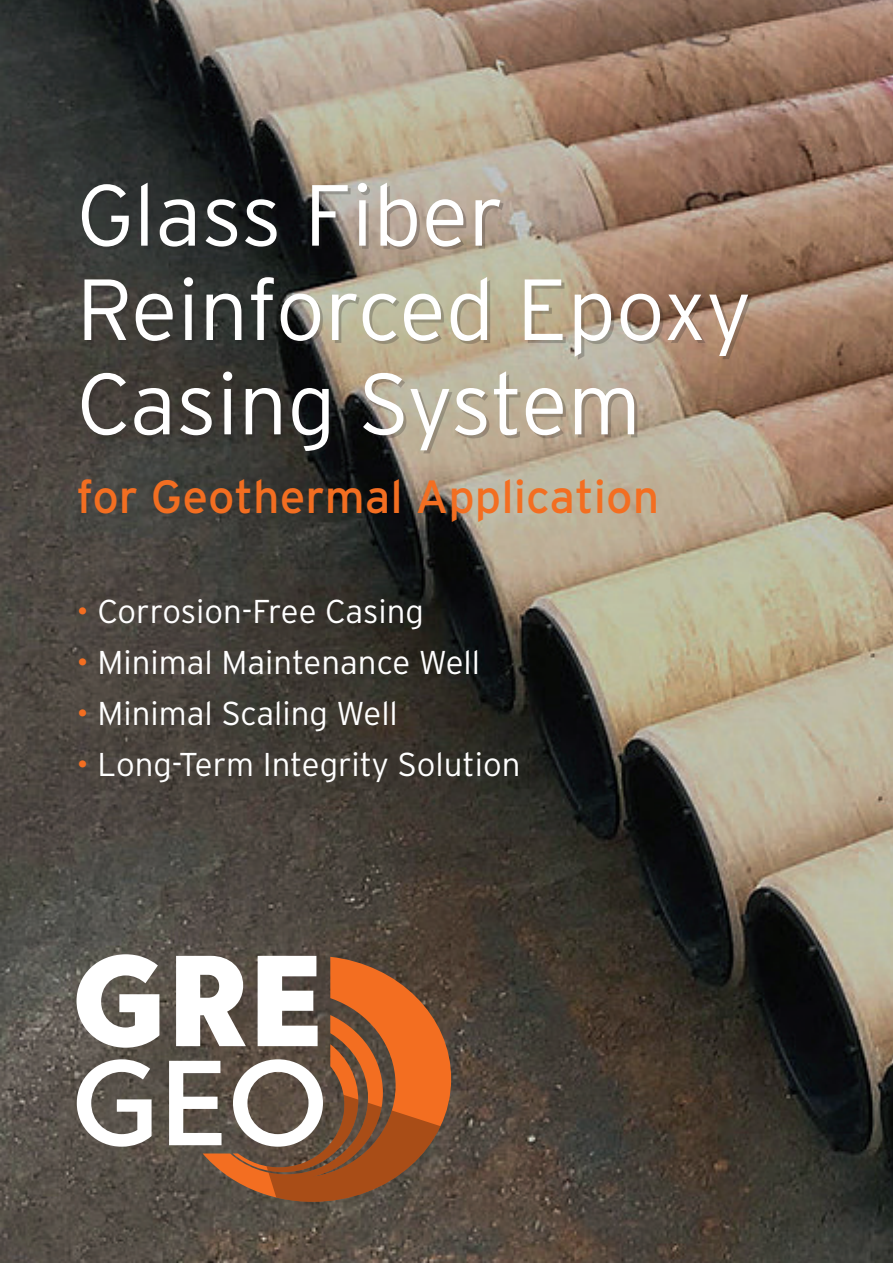
<style>
.page{position:relative;width:893px;height:1263px;background:#fff}
.page>*{position:absolute;margin:0;border:0;box-sizing:border-box;transform-origin:0 0}
.t1{font:300 86.4px/94.3px "Interstate";color:#fff}
.t2{font:46.5px "Interstate";color:#f36e21}
.t3{font:300 33px "Interstate";color:#fff}
.s1{color:#f36e21}
</style>
<div class="page">
<img style="left:0;top:0;width:893px;height:1263px">
<div style="left:85px;top:186px;width:666px;height:268px;background:#231f20;opacity:.25"></div>
<svg style="left:203px;top:957px;width:248px;height:102px;background:#a1592e"></svg>
<svg style="left:77px;top:1059px;width:374px;height:143px"></svg>
<svg style="left:77px;top:954px;width:241px;height:94px"></svg>
<h1 class="t1" style="left:77px;top:167px;width:677px">Glass Fiber<br>Reinforced Epoxy<br>Casing System</h1>
<h2 class="t2" style="left:77px;top:471px;width:584px">for Geothermal Application</h2>
<p class="t3" style="left:77px;top:593px;width:349px"><span class="s1">•</span> Corrosion-Free Casing</p>
<p class="t3" style="left:77px;top:644px;width:405px"><span class="s1">•</span> Minimal Maintenance Well</p>
<p class="t3" style="left:77px;top:695px;width:323px"><span class="s1">•</span> Minimal Scaling Well</p>
<p class="t3" style="left:77px;top:746px;width:445px"><span class="s1">•</span> Long-Term Integrity Solution</p>
</div>
